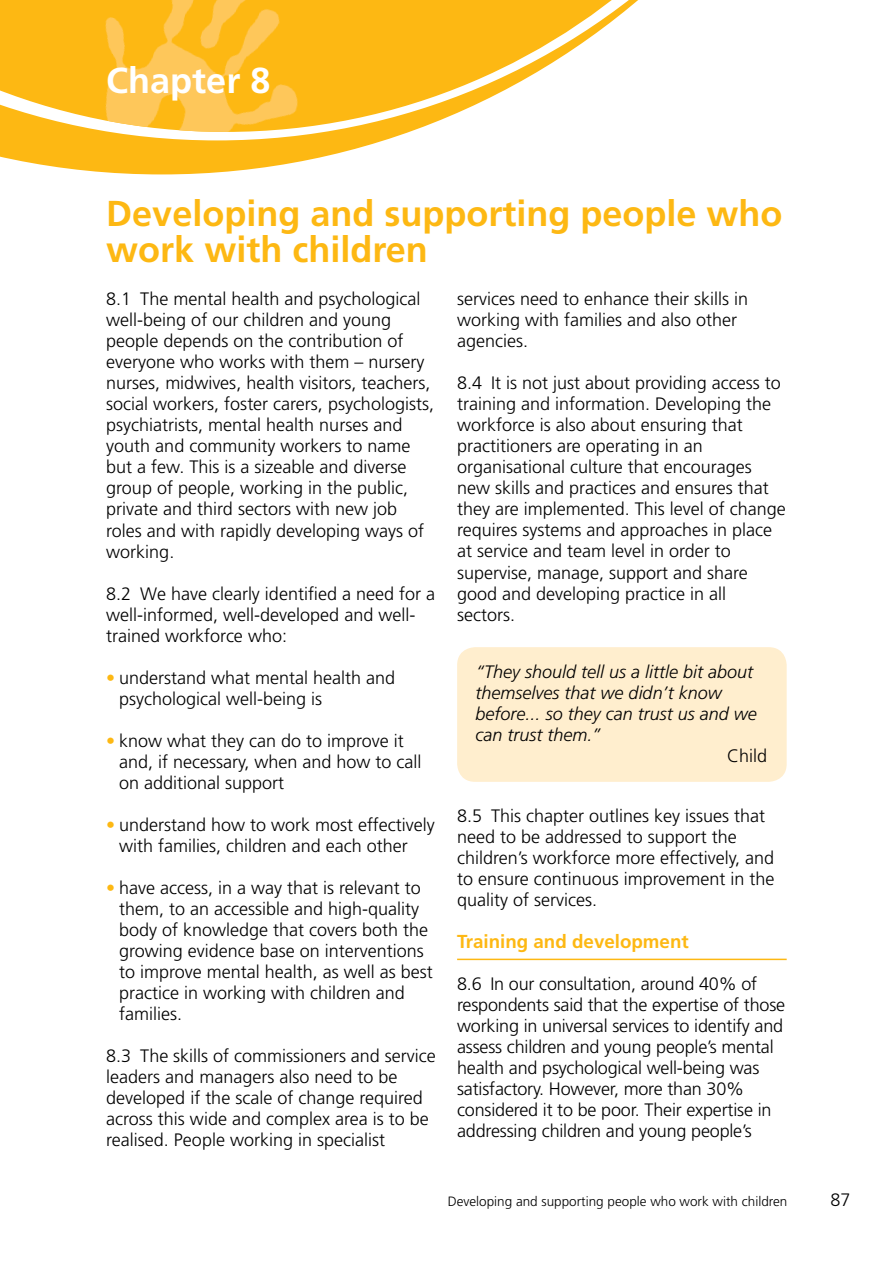
<style>
.page{position:relative;width:893px;height:1263px;background:#fff}
.page>*{position:absolute;margin:0;border:0;box-sizing:border-box;transform-origin:0 0}
.t1{font:700 36px/36px "Frutiger";color:#fdb813}
.t2{font:700 36px "Frutiger";color:#fff}
.t3{font:700 18.75px "Frutiger";color:#fdb813}
.t4{font:300 18px/21px "Frutiger";color:#000}
.t5{font:italic 300 18px/21px "Frutiger";color:#000}
.t6{font:300 13.5px "Frutiger";color:#000}
.s1{color:#fdb813}
</style>
<div class="page">
<svg style="left:0;top:140px;width:385px;height:34px;fill:#fdb813"></svg>
<svg style="left:0;top:132px;width:409px;height:8px;fill:#fdb813"></svg>
<svg style="left:0;top:0;width:638px;height:132px;fill:#fdb813"></svg>
<img style="left:73px;top:0;width:261px;height:132px">
<hr style="left:457px;top:959px;width:330px;height:1px;background:#fdb813">
<div style="left:457px;top:647px;width:330px;height:135px;background:#ffeece;border-radius:18px"></div>
<h1 class="t2" style="left:106px;top:59px;width:166px">Chapter 8</h1>
<h1 class="t1" style="left:106px;top:196px;width:678px">Developing and supporting people who work with children</h1>
<p class="t4" style="left:106px;top:289px;width:329px">8.1 The mental health and psychological well-being of our children and young people depends on the contribution of everyone who works with them – nursery nurses, midwives, health visitors, teachers, social workers, foster carers, psychologists, psychiatrists, mental health nurses and youth and community workers to name but a few. This is a sizeable and diverse group of people, working in the public, private and third sectors with new job roles and with rapidly developing ways of working.</p>
<p class="t4" style="left:106px;top:583px;width:330px">8.2 We have clearly identified a need for a well-informed, well-developed and well&shy;trained workforce who:</p>
<p class="t4" style="left:119px;top:667px;width:278px;text-indent:-13px"><span class="s1">•</span> understand what mental health and psychological well-being is</p>
<p class="t4" style="left:119px;top:730px;width:304px;text-indent:-13px"><span class="s1">•</span> know what they can do to improve it and, if necessary, when and how to call on additional support</p>
<p class="t4" style="left:119px;top:814px;width:317px;text-indent:-13px"><span class="s1">•</span> understand how to work most effectively with families, children and each other</p>
<p class="t4" style="left:119px;top:877px;width:315px;text-indent:-13px"><span class="s1">•</span> have access, in a way that is relevant to them, to an accessible and high-quality body of knowledge that covers both the growing evidence base on interventions to improve mental health, as well as best practice in working with children and families.</p>
<p class="t4" style="left:106px;top:1045px;width:331px">8.3 The skills of commissioners and service leaders and managers also need to be developed if the scale of change required across this wide and complex area is to be realised. People working in specialist</p>
<p class="t4" style="left:457px;top:289px;width:293px">services need to enhance their skills in working with families and also other agencies.</p>
<p class="t4" style="left:457px;top:373px;width:330px">8.4 It is not just about providing access to training and information. Developing the workforce is also about ensuring that practitioners are operating in an organisational culture that encourages new skills and practices and ensures that they are implemented. This level of change requires systems and approaches in place at service and team level in order to supervise, manage, support and share good and developing practice in all sectors.</p>
<p class="t5" style="left:476px;top:661px;width:283px">“They should tell us a little bit about themselves that we didn’t know before... so they can trust us and we can trust them.”</p>
<p class="t4" style="left:727px;top:745px;width:42px">Child</p>
<p class="t4" style="left:457px;top:805px;width:319px">8.5 This chapter outlines key issues that need to be addressed to support the children’s workforce more effectively, and to ensure continuous improvement in the quality of services.</p>
<p class="t3" style="left:457px;top:930px;width:233px">Training and development</p>
<p class="t4" style="left:457px;top:973px;width:329px">8.6 In our consultation, around 40% of respondents said that the expertise of those working in universal services to identify and assess children and young people’s mental health and psychological well-being was satisfactory. However, more than 30% considered it to be poor. Their expertise in addressing children and young people’s</p>
<p class="t6" style="left:448px;top:1194px;width:341px">Developing and supporting people who work with children</p>
<p class="t4" style="left:830px;top:1189px;width:22px">87</p>
</div>
